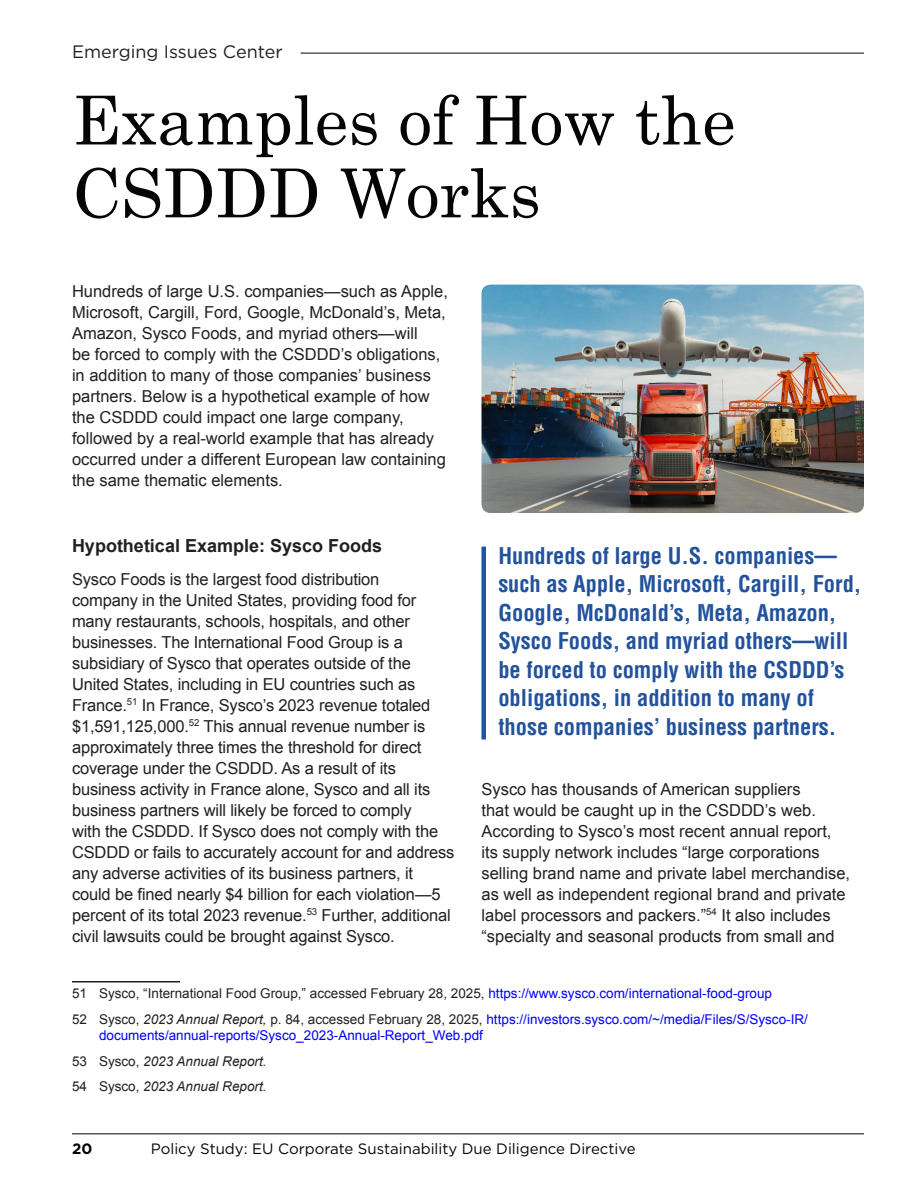
<style>
.page{position:relative;width:918px;height:1188px;background:#fff}
.page>*{position:absolute;margin:0;border:0;box-sizing:border-box;transform-origin:0 0}
.t1{font:67.5px/72.9px "Century Schoolbook";color:#040503}
.t2{font:700 condensed 22.5px/28.5px "Helvetica";color:#22529c}
.t3{font:700 18px "Arial";color:#231f20}
.t4{font:18px "Gotham";color:#231f20}
.t5{font:16.5px/21px "Arial";letter-spacing:-.01em;color:#231f20}
.t6{font:15px "Gotham";color:#040503}
.t7{font:700 15px "Gotham";color:#040503}
.Paragraph_Style_1{font:13.5px/16.5px "Arial";color:#00f}
.Paragraph_Style_1-2{font:13.5px "Arial";color:#231f20}
.Paragraph_Style_1-3{font:italic 13.5px "Arial";color:#231f20}
.s1{color:#00f}
.s2{color:#231f20}
.s3{font-style:italic;color:#231f20}
.s4{font-style:normal}
</style>
<div class="page">
<hr style="left:301px;top:53px;width:563px;height:1px;background:#040503">
<hr style="left:72px;top:1133px;width:792px;height:1px;background:#040503">
<hr style="left:72px;top:981px;width:108px;height:1px;background:#231f20">
<img style="left:482px;top:285px;width:382px;height:228px">
<hr style="left:482px;top:547px;width:4px;height:192px;background:#1e539d">
<p class="t4" style="left:72px;top:41px;width:212px">Emerging Issues Center</p>
<p class="t1" style="left:72px;top:82px;width:665px">Examples of How the<br>CSDDD Works</p>
<p class="t5" style="left:72px;top:281px;width:378px">Hundreds of large U.S. companies—such as Apple, Microsoft, Cargill, Ford, Google, McDonald’s, Meta, Amazon, Sysco Foods, and myriad others—will<br>be forced to comply with the CSDDD’s obligations, in addition to many of those companies’ business partners. Below is a hypothetical example of how the CSDDD could impact one large company, followed by a real-world example that has already occurred under a different European law containing the same thematic elements.</p>
<p class="t3" style="left:72px;top:533px;width:312px">Hypothetical Example: Sysco Foods</p>
<p class="t5" style="left:72px;top:569px;width:384px">Sysco Foods is the largest food distribution<br>company in the United States, providing food for many restaurants, schools, hospitals, and other businesses. The International Food Group is a subsidiary of Sysco that operates outside of the United States, including in EU countries such as France.<sup>51</sup> In France, Sysco’s 2023 revenue totaled $1,591,125,000.<sup>52</sup> This annual revenue number is approximately three times the threshold for direct coverage under the CSDDD. As a result of its business activity in France alone, Sysco and all its business partners will likely be forced to comply<br>with the CSDDD. If Sysco does not comply with the CSDDD or fails to accurately account for and address any adverse activities of its business partners, it could be fined nearly $4 billion for each violation—5 percent of its total 2023 revenue.<sup>53</sup> Further, additional civil lawsuits could be brought against Sysco.</p>
<p class="t2" style="left:498px;top:541px;width:365px">Hundreds of large U.S. companies— such as Apple, Microsoft, Cargill, Ford, Google, McDonald’s, Meta, Amazon, Sysco Foods, and myriad others—will be forced to comply with the CSDDD’s obligations, in addition to many of those companies’ business partners.</p>
<p class="t5" style="left:482px;top:779px;width:370px">Sysco has thousands of American suppliers<br>that would be caught up in the CSDDD’s web.<br>According to Sysco’s most recent annual report, its supply network includes “large corporations selling brand name and private label merchandise, as well as independent regional brand and private label processors and packers.”<sup>54</sup> It also includes “specialty and seasonal products from small and</p>
<p class="Paragraph_Style_1-2" style="left:72px;top:985px;width:702px">51 Sysco, “International Food Group,” accessed February 28, 2025, <span class="s1">https://www.sysco.com/international-food-group</span></p>
<p class="Paragraph_Style_1" style="left:99px;top:1011px;width:710px;text-indent:-27px"><span class="s2">52 Sysco,</span> <span class="s3">2023 Annual Report,</span> <span class="s2">p. 84, accessed February 28, 2025,</span> https://investors.sysco.com/~/media/Files/S/Sysco-IR/ documents/annual-reports/Sysco_2023-Annual-Report_Web.pdf</p>
<p class="Paragraph_Style_1-3" style="left:72px;top:1052px;width:196px"><span class="s4">53 Sysco,</span> 2023 Annual Report.</p>
<p class="Paragraph_Style_1-3" style="left:72px;top:1078px;width:196px"><span class="s4">54 Sysco,</span> 2023 Annual Report.</p>
<p class="t7" style="left:72px;top:1138px;width:22px">20</p>
<p class="t6" style="left:151px;top:1139px;width:486px">Policy Study: EU Corporate Sustainability Due Diligence Directive</p>
</div>
